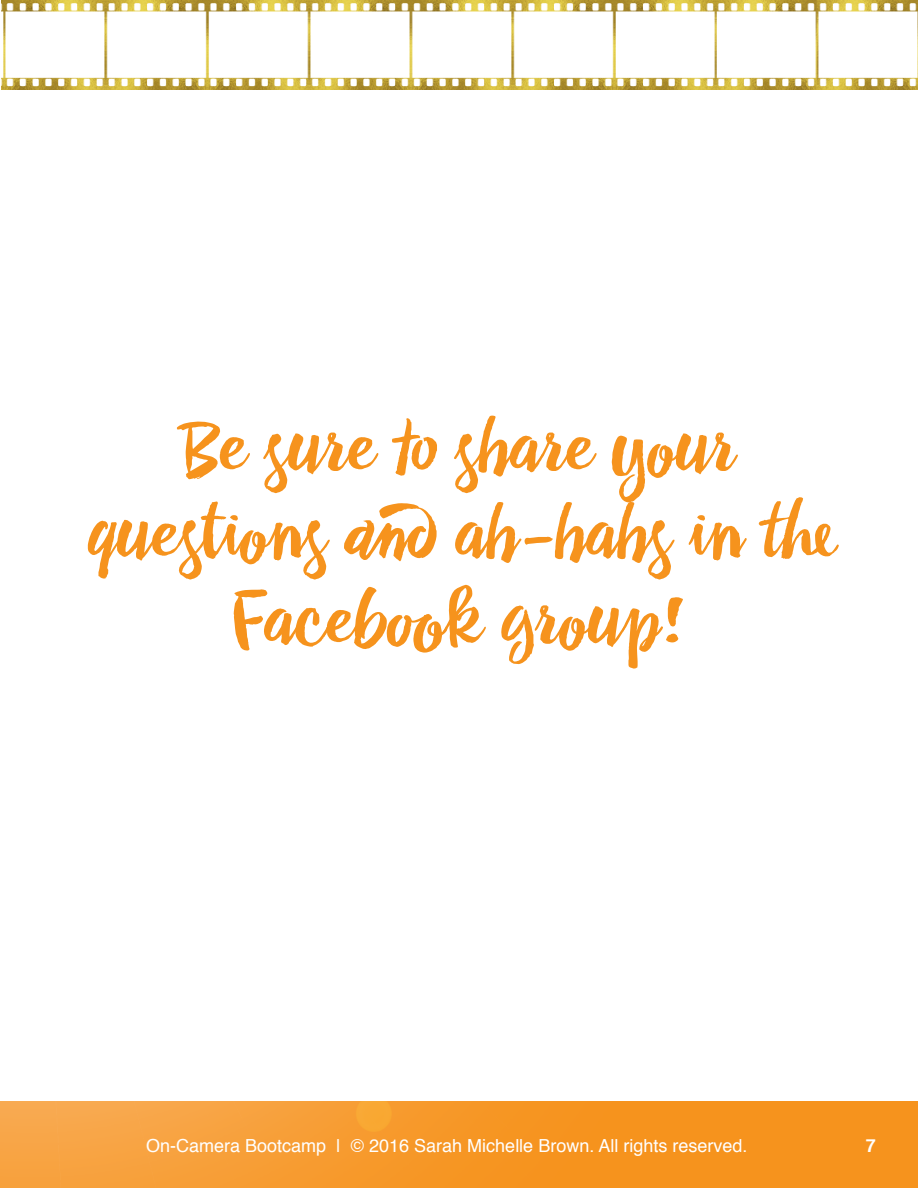
<style>
.page{position:relative;width:918px;height:1188px;background:#fff}
.page>*{position:absolute;margin:0;border:0;box-sizing:border-box;transform-origin:0 0}
.TECH-NIQUE_TITLES{font:72px/86.4px "Drina";color:#f6931d;text-align:center;scale:1.2 1}
.t1{font:18px "Helvetica";color:#fff}
.t2{font:700 18px "Helvetica";color:#fff}
</style>
<div class="page">
<img style="left:0;top:1102px;width:918px;height:86px">
<img style="left:2px;top:0;width:916px;height:90px">
<p class="TECH-NIQUE_TITLES" style="left:88px;top:402px;width:641px">Be sure to share your questions and ah-hahs in the<br>Facebook group!</p>
<p class="t1" style="left:146px;top:1132px;width:603px">On-Camera Bootcamp | © 2016 Sarah Michelle Brown. All rights reserved.</p>
<p class="t2" style="left:866px;top:1131px;width:12px">7</p>
</div>
